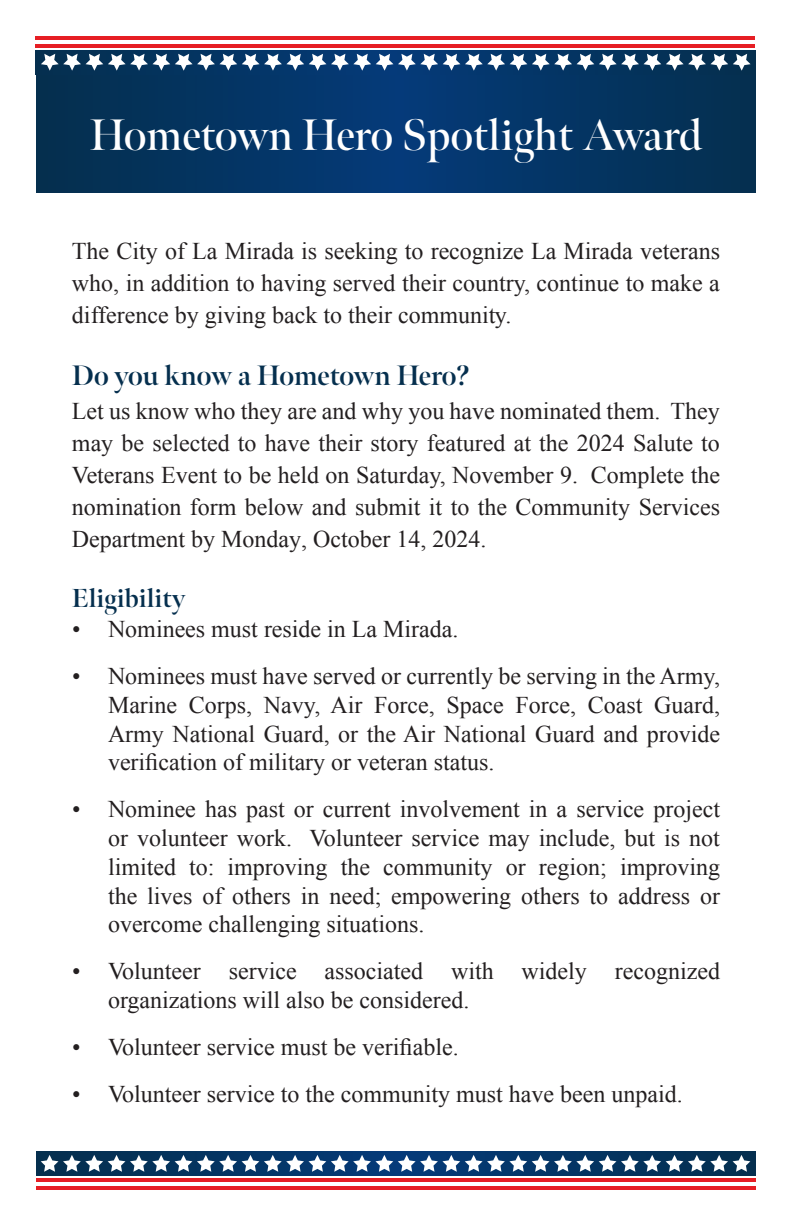
<style>
.page{position:relative;width:792px;height:1224px;background:#fff}
.page>*{position:absolute;margin:0;border:0;box-sizing:border-box;transform-origin:0 0}
.t1{font:600 44px "Meno Banner";color:#fff}
.t2{font:700 28px "Meno Banner";letter-spacing:-.005em;color:#052f4e}
.t3{font:700 26px "Meno Banner";color:#052f4e}
.t4{font:24px/28.8px "Times New Roman";color:#231f20;text-align:justify}
</style>
<div class="page">
<svg style="left:36px;top:74px;width:720px;height:118px;background:#043462"></svg>
<hr style="left:35px;top:36px;width:720px;height:3px;background:#e61e24">
<hr style="left:35px;top:44px;width:720px;height:3px;background:#e61e24">
<svg style="left:35px;top:50px;width:720px;height:24px;background:#043462"></svg>
<svg style="left:41px;top:54px;width:710px;height:17px"></svg>
<hr style="left:36px;top:1186px;width:720px;height:4px;background:#e61e24">
<hr style="left:36px;top:1178px;width:720px;height:3px;background:#e61e24">
<svg style="left:36px;top:1151px;width:720px;height:24px;background:#043462"></svg>
<svg style="left:41px;top:1155px;width:709px;height:17px"></svg>
<h1 class="t1" style="left:90px;top:107px;width:614px">Hometown Hero Spotlight Award</h1>
<p class="t4" style="left:72px;top:234px;width:650px;line-height:32px">The City of La Mirada is seeking to recognize La Mirada veterans who, in addition to having served their country, continue to make a difference by giving back to their community.</p>
<p class="t2" style="left:72px;top:358px;width:399px">Do you know a Hometown Hero?</p>
<p class="t4" style="left:72px;top:395px;width:650px;line-height:32px">Let us know who they are and why you have nominated them. They may be selected to have their story featured at the 2024 Salute to Veterans Event to be held on Saturday, November 9. Complete the nomination form below and submit it to the Community Services Department by Monday, October 14, 2024.</p>
<p class="t3" style="left:72px;top:582px;width:115px">Eligibility</p>
<p class="t4" style="left:72px;top:614px;width:388px">• Nominees must reside in La Mirada.</p>
<p class="t4" style="left:108px;top:661px;width:614px;text-indent:-36px">• Nominees must have served or currently be serving in the Army, Marine Corps, Navy, Air Force, Space Force, Coast Guard, Army National Guard, or the Air National Guard and provide verification of military or veteran status.</p>
<p class="t4" style="left:108px;top:794px;width:614px;text-indent:-36px">• Nominee has past or current involvement in a service project or volunteer work. Volunteer service may include, but is not limited to: improving the community or region; improving the lives of others in need; empowering others to address or overcome challenging situations.</p>
<p class="t4" style="left:108px;top:956px;width:614px;text-indent:-36px">• Volunteer service associated with widely recognized organizations will also be considered.</p>
<p class="t4" style="left:72px;top:1032px;width:388px">• Volunteer service must be verifiable.</p>
<p class="t4" style="left:72px;top:1079px;width:612px">• Volunteer service to the community must have been unpaid.</p>
</div>
